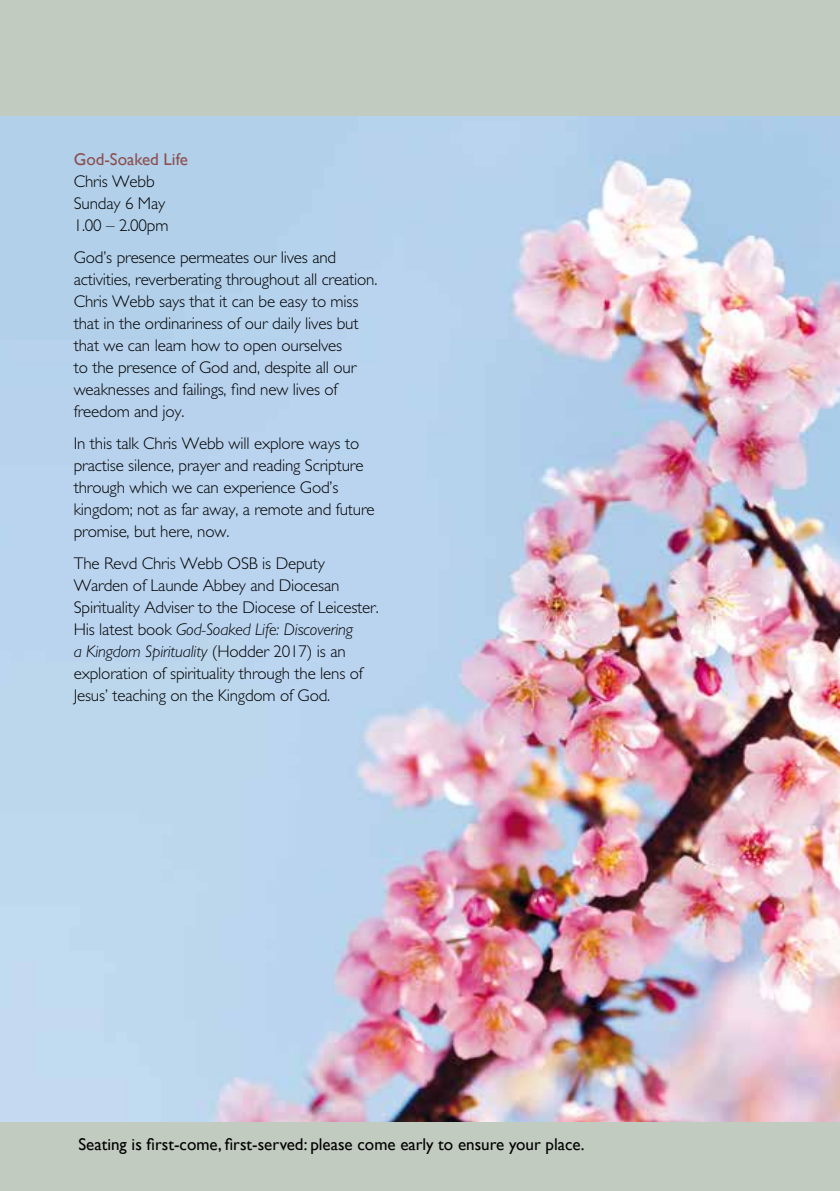
<style>
.page{position:relative;width:840px;height:1191px;background:#fff}
.page>*{position:absolute;margin:0;border:0;box-sizing:border-box;transform-origin:0 0}
.t1{font:300 17px/22px "M Gill Sans";letter-spacing:-.01em;color:#000}
.t2{font:17px "Gill Sans";color:#000}
.t3{font:17px "Gill Sans";color:#8b4f4f}
.s1{font-style:italic}
</style>
<div class="page">
<img style="left:0;top:116px;width:839px;height:1007px">
<div style="left:0;top:0;width:839px;height:116px;background:#c2cbc0"></div>
<div style="left:0;top:1123px;width:839px;height:68px;background:#c2cbc0"></div>
<p class="t3" style="left:74px;top:149px;width:116px">God-Soaked Life</p>
<p class="t1" style="left:74px;top:170px;width:96px">Chris Webb<br>Sunday 6 May<br>1.00 – 2.00pm</p>
<p class="t1" style="left:74px;top:246px;width:305px">God’s presence permeates our lives and activities, reverberating throughout all creation.<br>Chris Webb says that it can be easy to miss that in the ordinariness of our daily lives but that we can learn how to open ourselves<br>to the presence of God and, despite all our weaknesses and failings, find new lives of freedom and joy.</p>
<p class="t1" style="left:74px;top:432px;width:302px">In this talk Chris Webb will explore ways to practise silence, prayer and reading Scripture through which we can experience God’s kingdom; not as far away, a remote and future promise, but here, now.</p>
<p class="t1" style="left:74px;top:552px;width:306px">The Revd Chris Webb OSB is Deputy Warden of Launde Abbey and Diocesan Spirituality Adviser to the Diocese of Leicester.<br>His latest book <span class="s1">God-Soaked Life: Discovering<br>a Kingdom Spirituality</span> (Hodder 2017) is an exploration of spirituality through the lens of Jesus’ teaching on the Kingdom of God.</p>
<p class="t2" style="left:78px;top:1134px;width:507px">Seating is first-come, first-served: please come early to ensure your place.</p>
</div>
